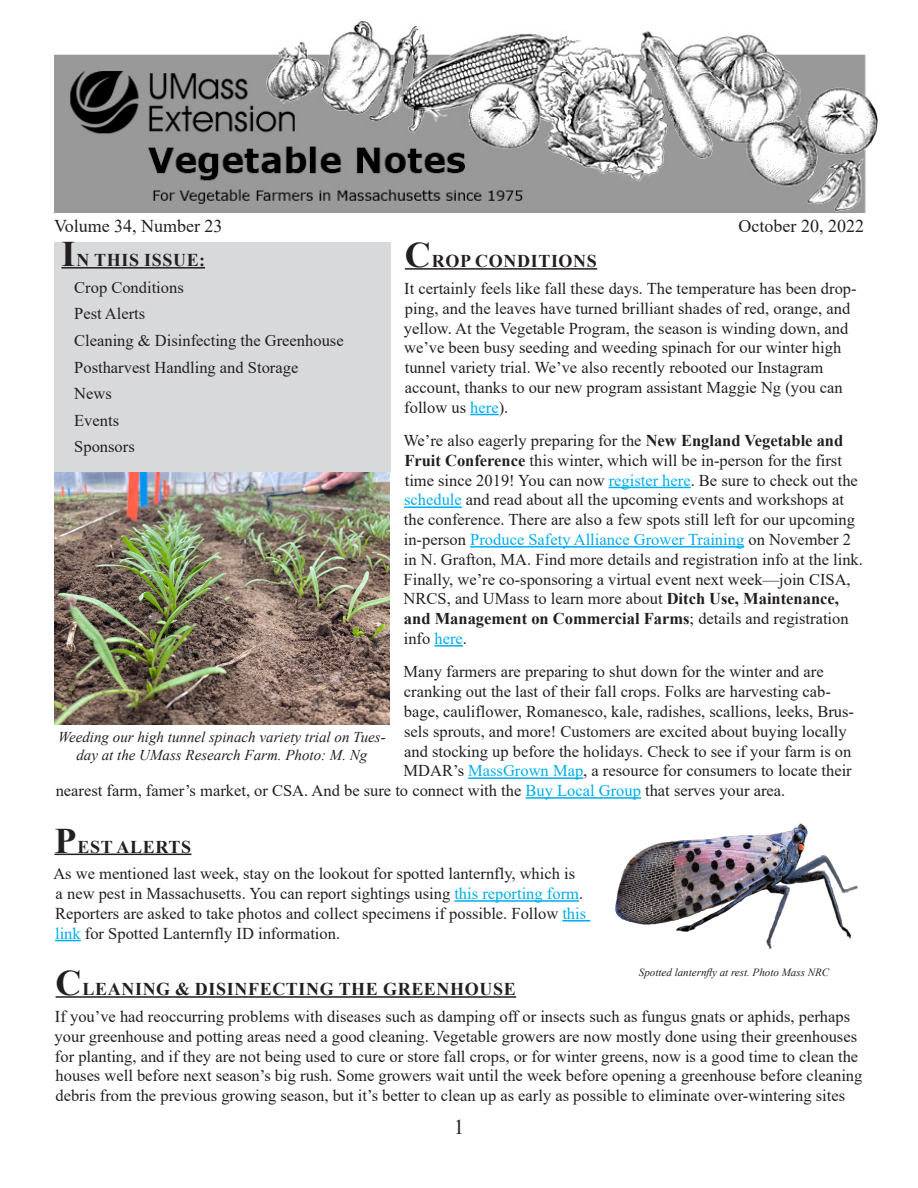
<style>
.page{position:relative;width:918px;height:1188px;background:#fff}
.page>*{position:absolute;margin:0;border:0;box-sizing:border-box;transform-origin:0 0}
.t1{font:21px "Times New Roman";color:#231f20}
.t2{font:700 18px "Times New Roman";letter-spacing:.035em;color:#231f20}
.t3{font:18px "Times New Roman";color:#231f20}
.Main_text{font:16.5px/19.8px "Times New Roman";color:#231f20}
.Bulleted_List{font:16.5px "Times New Roman";color:#231f20}
.t4{font:italic 15px/18px "Times New Roman";color:#231f20;text-align:center}
.t5{font:italic 10.95px "Times New Roman";color:#231f20}
.s1{font-size:36px}
.s2{color:#00aeef}
.s3{font-weight:700}
</style>
<div class="page">
<hr style="left:405px;top:268px;width:192px;height:2px;background:#231f20">
<svg style="left:470px;top:414px;width:29px;height:1px"></svg>
<hr style="left:609px;top:487px;width:82px;height:1px;background:#00aeef">
<hr style="left:404px;top:506px;width:58px;height:2px;background:#00aeef">
<hr style="left:470px;top:546px;width:274px;height:2px;background:#00aeef">
<hr style="left:435px;top:645px;width:28px;height:2px;background:#00aeef">
<hr style="left:468px;top:777px;width:115px;height:2px;background:#00aeef">
<hr style="left:526px;top:797px;width:115px;height:2px;background:#00aeef">
<hr style="left:55px;top:854px;width:136px;height:1px;background:#231f20">
<hr style="left:454px;top:900px;width:125px;height:2px;background:#00aeef">
<hr style="left:562px;top:920px;width:28px;height:2px;background:#00aeef">
<svg style="left:55px;top:940px;width:26px;height:1px"></svg>
<hr style="left:56px;top:996px;width:460px;height:2px;background:#231f20">
<div style="left:54px;top:242px;width:337px;height:230px;background:#d8d9db"></div>
<hr style="left:61px;top:267px;width:144px;height:2px;background:#231f20">
<img style="left:54px;top:472px;width:336px;height:252px">
<img style="left:615px;top:823px;width:243px;height:126px">
<img style="left:54px;top:21px;width:824px;height:192px">
<p class="t3" style="left:54px;top:213px;width:170px">Volume 34, Number 23</p>
<p class="t3" style="left:739px;top:213px;width:127px">October 20, 2022</p>
<p class="t2" style="left:61px;top:247px;width:145px"><span class="s1">I</span>N THIS ISSUE:</p>
<p class="Bulleted_List" style="left:74px;top:276px;width:111px">Crop Conditions</p>
<p class="Bulleted_List" style="left:74px;top:302px;width:73px">Pest Alerts</p>
<p class="Bulleted_List" style="left:74px;top:329px;width:271px">Cleaning &amp; Disinfecting the Greenhouse</p>
<p class="Bulleted_List" style="left:74px;top:355px;width:226px">Postharvest Handling and Storage</p>
<p class="Bulleted_List" style="left:74px;top:382px;width:39px">News</p>
<p class="Bulleted_List" style="left:74px;top:408px;width:46px">Events</p>
<p class="Bulleted_List" style="left:74px;top:435px;width:62px">Sponsors</p>
<p class="t2" style="left:405px;top:248px;width:194px"><span class="s1">C</span>ROP CONDITIONS</p>
<p class="Main_text" style="left:404px;top:278px;width:454px">It certainly feels like fall these days. The temperature has been drop&shy;ping, and the leaves have turned brilliant shades of red, orange, and yellow. At the Vegetable Program, the season is winding down, and we’ve been busy seeding and weeding spinach for our winter high tunnel variety trial. We’ve also recently rebooted our Instagram account, thanks to our new program assistant Maggie Ng (you can follow us <span class="s2">here</span>).</p>
<p class="Main_text" style="left:403px;top:430px;width:461px">We’re also eagerly preparing for the <span class="s3">New England Vegetable and Fruit Conference</span> this winter, which will be in-person for the first time since 2019! You can now <span class="s2">register here</span>. Be sure to check out the <span class="s2">schedule</span> and read about all the upcoming events and workshops at the conference. There are also a few spots still left for our upcoming in-person <span class="s2">Produce Safety Alliance Grower Training</span> on November 2 in N. Grafton, MA. Find more details and registration info at the link.<br>Finally, we’re co-sponsoring a virtual event next week—join CISA, NRCS, and UMass to learn more about <span class="s3">Ditch Use, Maintenance, and Management on Commercial Farms</span>; details and registration info <span class="s2">here</span>.</p>
<p class="Main_text" style="left:404px;top:661px;width:422px">Many farmers are preparing to shut down for the winter and are</p>
<p class="Main_text" style="left:404px;top:681px;width:429px">cranking out the last of their fall crops. Folks are harvesting cab-</p>
<p class="Main_text" style="left:404px;top:701px;width:452px">bage, cauliflower, Romanesco, kale, radishes, scallions, leeks, Brus-</p>
<p class="Main_text" style="left:404px;top:721px;width:444px">sels sprouts, and more! Customers are excited about buying locally</p>
<p class="Main_text" style="left:404px;top:741px;width:449px">and stocking up before the holidays. Check to see if your farm is on</p>
<p class="Main_text" style="left:404px;top:760px;width:450px">MDAR’s <span class="s2">MassGrown Map</span>, a resource for consumers to locate their</p>
<p class="Main_text" style="left:56px;top:780px;width:731px">nearest farm, famer’s market, or CSA. And be sure to connect with the <span class="s2">Buy Local Group</span> that serves your area.</p>
<p class="t2" style="left:55px;top:834px;width:138px"><span class="s1">P</span>EST ALERTS</p>
<p class="Main_text" style="left:53px;top:863px;width:534px">As we mentioned last week, stay on the lookout for spotted lanternfly, which is a new pest in Massachusetts. You can report sightings using <span class="s2">this reporting form</span>.<br>Reporters are asked to take photos and collect specimens if possible. Follow <span class="s2">this link</span> for Spotted Lanternfly ID information.</p>
<p class="t2" style="left:56px;top:976px;width:462px"><span class="s1">C</span>LEANING &amp; DISINFECTING THE GREENHOUSE</p>
<p class="Main_text" style="left:55px;top:1006px;width:809px">If you’ve had reoccurring problems with diseases such as damping off or insects such as fungus gnats or aphids, perhaps your greenhouse and potting areas need a good cleaning. Vegetable growers are now mostly done using their greenhouses for planting, and if they are not being used to cure or store fall crops, or for winter greens, now is a good time to clean the houses well before next season’s big rush. Some growers wait until the week before opening a greenhouse before cleaning debris from the previous growing season, but it’s better to clean up as early as possible to eliminate over-wintering sites</p>
<p class="t4" style="left:58px;top:727px;width:329px">Weeding our high tunnel spinach variety trial on Tues&shy;day at the UMass Research Farm. Photo: M. Ng</p>
<p class="t5" style="left:639px;top:965px;width:192px">Spotted lanternfly at rest. Photo Mass NRC</p>
<p class="t1" style="left:454px;top:1112px;width:12px">1</p>
</div>
